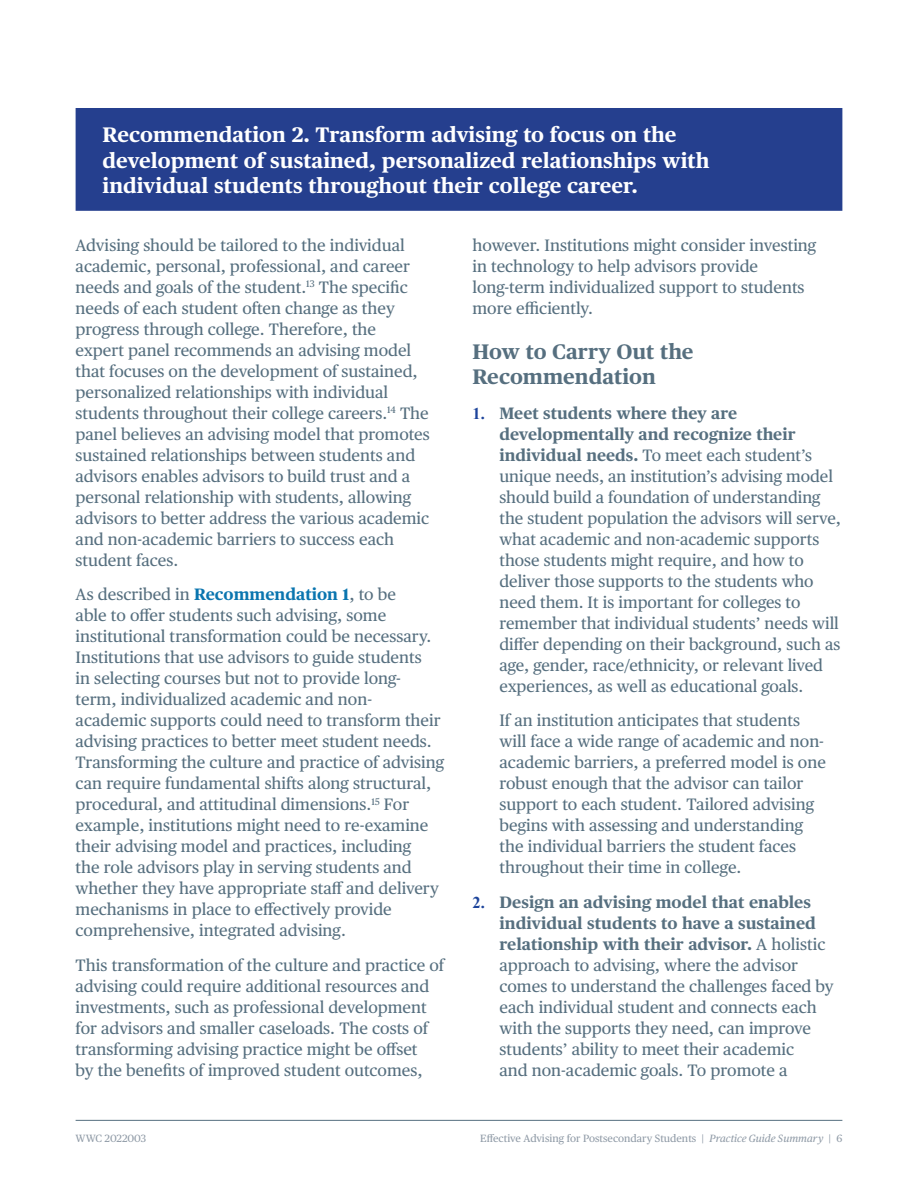
<style>
.page{position:relative;width:918px;height:1188px;background:#fff}
.page>*{position:absolute;margin:0;border:0;box-sizing:border-box;transform-origin:0 0}
.t1{font:700 21px/25.2px "Publico Text";color:#fff}
.t2{font:700 21px/25.2px "Publico Text";color:#566f7f}
.t3{font:16.5px/21px "Publico Text";color:#566f7f}
.t4{font:10.5px "Publico Text";color:#909ba7}
.s1{font-weight:700;color:#0a75af}
.s2{font-family:"Times New Roman";font-weight:700;color:#1d449b}
.s3{font-weight:700}
.s4{font-style:italic}
</style>
<div class="page">
<hr style="left:76px;top:1120px;width:766px;height:1px;background:#566f7f">
<div style="left:76px;top:108px;width:766px;height:103px;background:#253f8e"></div>
<p class="t1" style="left:103px;top:121px;width:608px">Recommendation 2. Transform advising to focus on the development of sustained, personalized relationships with individual students throughout their college career.</p>
<p class="t3" style="left:76px;top:233px;width:356px">Advising should be tailored to the individual academic, personal, professional, and career needs and goals of the student.<sup>13</sup> The specific needs of each student often change as they progress through college. Therefore, the<br>expert panel recommends an advising model that focuses on the development of sustained, personalized relationships with individual students throughout their college careers.<sup>14</sup> The panel believes an advising model that promotes sustained relationships between students and advisors enables advisors to build trust and a personal relationship with students, allowing advisors to better address the various academic and non-academic barriers to success each student faces.</p>
<p class="t3" style="left:76px;top:583px;width:370px">As described in <span class="s1">Recommendation 1</span>, to be<br>able to offer students such advising, some institutional transformation could be necessary.<br>Institutions that use advisors to guide students<br>in selecting courses but not to provide long&shy;term, individualized academic and non&shy;academic supports could need to transform their advising practices to better meet student needs.<br>Transforming the culture and practice of advising can require fundamental shifts along structural, procedural, and attitudinal dimensions.<sup>15</sup> For example, institutions might need to re-examine their advising model and practices, including<br>the role advisors play in serving students and whether they have appropriate staff and delivery mechanisms in place to effectively provide comprehensive, integrated advising.</p>
<p class="t3" style="left:76px;top:953px;width:370px">This transformation of the culture and practice of advising could require additional resources and investments, such as professional development for advisors and smaller caseloads. The costs of transforming advising practice might be offset<br>by the benefits of improved student outcomes,</p>
<p class="t3" style="left:472px;top:233px;width:345px">however. Institutions might consider investing in technology to help advisors provide long-term individualized support to students more efficiently.</p>
<p class="t2" style="left:472px;top:338px;width:223px">How to Carry Out the<br>Recommendation</p>
<p class="t3" style="left:500px;top:402px;width:343px;text-indent:-27px"><span class="s2">1.</span> <span class="s3">Meet students where they are developmentally and recognize their individual needs.</span> To meet each student’s unique needs, an institution’s advising model should build a foundation of understanding the student population the advisors will serve, what academic and non-academic supports those students might require, and how to deliver those supports to the students who need them. It is important for colleges to remember that individual students’ needs will differ depending on their background, such as age, gender, race/ethnicity, or relevant lived experiences, as well as educational goals.</p>
<p class="t3" style="left:500px;top:709px;width:328px">If an institution anticipates that students will face a wide range of academic and non&shy;academic barriers, a preferred model is one robust enough that the advisor can tailor support to each student. Tailored advising begins with assessing and understanding the individual barriers the student faces throughout their time in college.</p>
<p class="t3" style="left:500px;top:891px;width:336px;text-indent:-27px"><span class="s2">2.</span> <span class="s3">Design an advising model that enables individual students to have a sustained relationship with their advisor.</span> A holistic approach to advising, where the advisor comes to understand the challenges faced by each individual student and connects each with the supports they need, can improve students’ ability to meet their academic<br>and non-academic goals. To promote a</p>
<p class="t4" style="left:76px;top:1130px;width:72px">WWC 2022003</p>
<p class="t4" style="left:480px;top:1130px;width:364px">Effective Advising for Postsecondary Students | <span class="s4">Practice Guide Summary</span> | 6</p>
</div>
